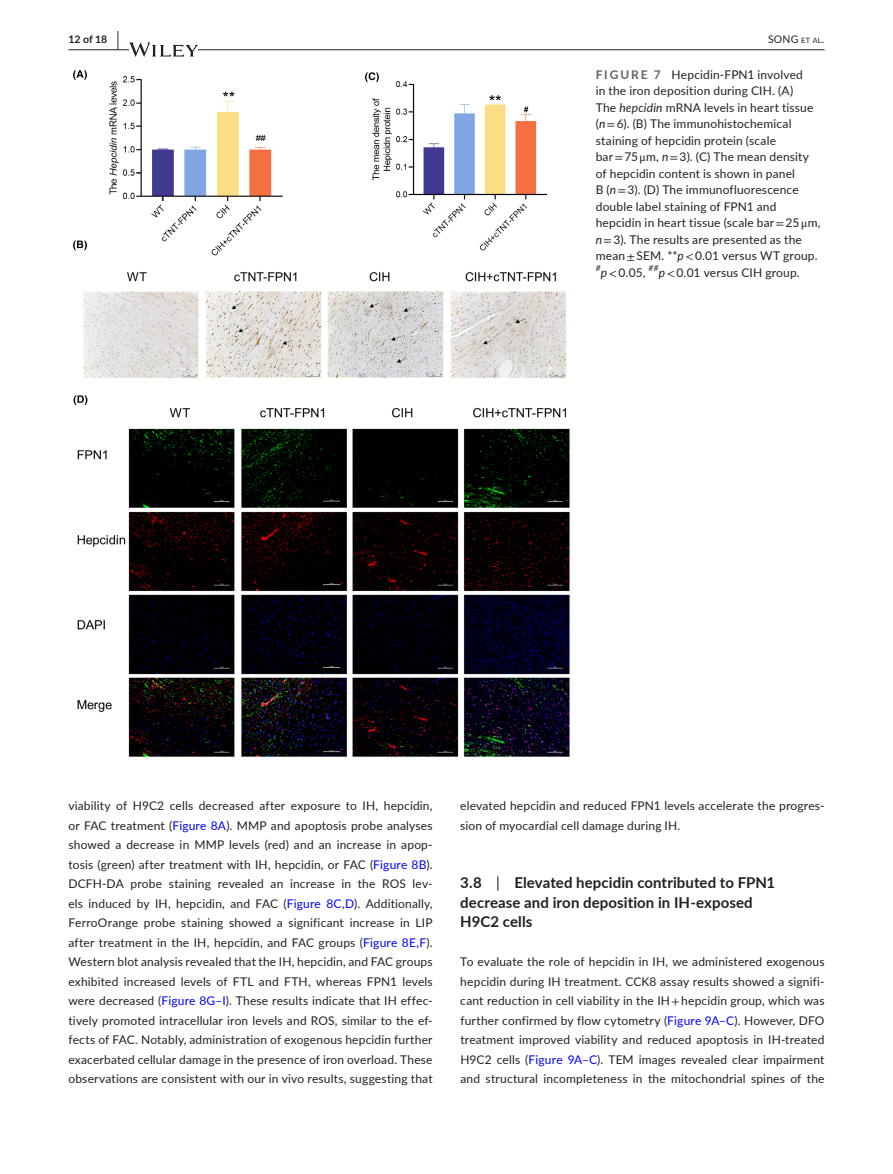
<style>
.page{position:relative;width:893px;height:1174px;background:#fff}
.page>*{position:absolute;margin:0;border:0;box-sizing:border-box;transform-origin:0 0}
.t1{font:700 15px/19.5px "Lato";letter-spacing:.005em;color:#231f20}
.t2{font:12px/19.5px "Lato";letter-spacing:.015em;color:#231f20;text-align:justify}
.t3{font:10.5px "Lato";color:#231f20}
.t4{font:700 10.5px "Lato";color:#231f20}
.t5{font:italic 8.4px "Lato";color:#231f20}
.s1{font-size:19.5px}
.s2{font-size:7.35px}
.s3{font-weight:700;color:#636366}
.s4{font-style:italic}
.s5{font-family:"STIX"}
.s6{color:#00f}
.s7{font-weight:400}
</style>
<div class="page">
<hr style="left:68px;top:49px;width:756px;height:1px;background:#231f20">
<svg style="left:129px;top:42px;width:69px;height:15px"></svg>
<img style="left:73px;top:70px;width:497px;height:687px">
<p class="t4" style="left:68px;top:31px;width:52px">12 of 18 <span class="s1">|</span></p>
<p class="t3" style="left:768px;top:31px;width:58px">SONG <span class="s2">et al</span>.</p>
<p class="t2" style="left:596px;top:66px;width:226px;line-height:16.5px;text-align:left"><span class="s3">FIGURE 7</span> Hepcidin-FPN1 involved<br>in the iron deposition during CIH. (A)<br>The <span class="s4">hepcidin</span> mRNA levels in heart tissue (<span class="s4">n</span><span class="s5">=</span> 6). (B) The immunohistochemical staining of hepcidin protein (scale<br>bar <span class="s5">=</span> 75 <span class="s5">μ</span>m, <span class="s4">n</span><span class="s5">=</span> 3). (C) The mean density of hepcidin content is shown in panel<br>B (<span class="s4">n</span><span class="s5">=</span> 3). (D) The immunofluorescence double label staining of FPN1 and hepcidin in heart tissue (scale bar <span class="s5">=</span> 25 <span class="s5">μ</span>m, <span class="s4">n</span><span class="s5">=</span> 3). The results are presented as the mean <span class="s5">±</span> SEM. **<span class="s4">p</span><span class="s5">&lt;</span> 0.01 versus WT group.</p>
<p class="t5" style="left:596px;top:262px;width:6px">#</p>
<p class="t2" style="left:601px;top:262px;width:46px"><span class="s4">p</span><span class="s5">&lt;</span> 0.05,</p>
<p class="t5" style="left:649px;top:262px;width:11px">##</p>
<p class="t2" style="left:659px;top:262px;width:142px"><span class="s4">p</span><span class="s5">&lt;</span> 0.01 versus CIH group.</p>
<p class="t2" style="left:68px;top:795px;width:366px">viability of H9C2 cells decreased after exposure to IH, hepcidin, or FAC treatment (<span class="s6">Figure 8A</span>). MMP and apoptosis probe analyses showed a decrease in MMP levels (red) and an increase in apop&shy;tosis (green) after treatment with IH, hepcidin, or FAC (<span class="s6">Figure 8B</span>).<br>DCFH-DA probe staining revealed an increase in the ROS lev&shy;els induced by IH, hepcidin, and FAC (<span class="s6">Figure 8C,D</span>). Additionally, FerroOrange probe staining showed a significant increase in LIP after treatment in the IH, hepcidin, and FAC groups (<span class="s6">Figure 8E,F</span>).<br>Western blot analysis revealed that the IH, hepcidin, and FAC groups exhibited increased levels of FTL and FTH, whereas FPN1 levels were decreased (<span class="s6">Figure 8G–I</span>). These results indicate that IH effec&shy;tively promoted intracellular iron levels and ROS, similar to the ef&shy;fects of FAC. Notably, administration of exogenous hepcidin further exacerbated cellular damage in the presence of iron overload. These observations are consistent with our in vivo results, suggesting that</p>
<p class="t2" style="left:460px;top:795px;width:366px">elevated hepcidin and reduced FPN1 levels accelerate the progres&shy;sion of myocardial cell damage during IH.</p>
<p class="t1" style="left:460px;top:872px;width:316px">3.8 <span class="s7">|</span> Elevated hepcidin contributed to FPN1 decrease and iron deposition in IH-exposed<br>H9C2 cells</p>
<p class="t2" style="left:460px;top:951px;width:366px">To evaluate the role of hepcidin in IH, we administered exogenous hepcidin during IH treatment. CCK8 assay results showed a signifi&shy;cant reduction in cell viability in the IH <span class="s5">+</span> hepcidin group, which was further confirmed by flow cytometry (<span class="s6">Figure 9A–C</span>). However, DFO treatment improved viability and reduced apoptosis in IH-treated H9C2 cells (<span class="s6">Figure 9A–C</span>). TEM images revealed clear impairment and structural incompleteness in the mitochondrial spines of the</p>
</div>
